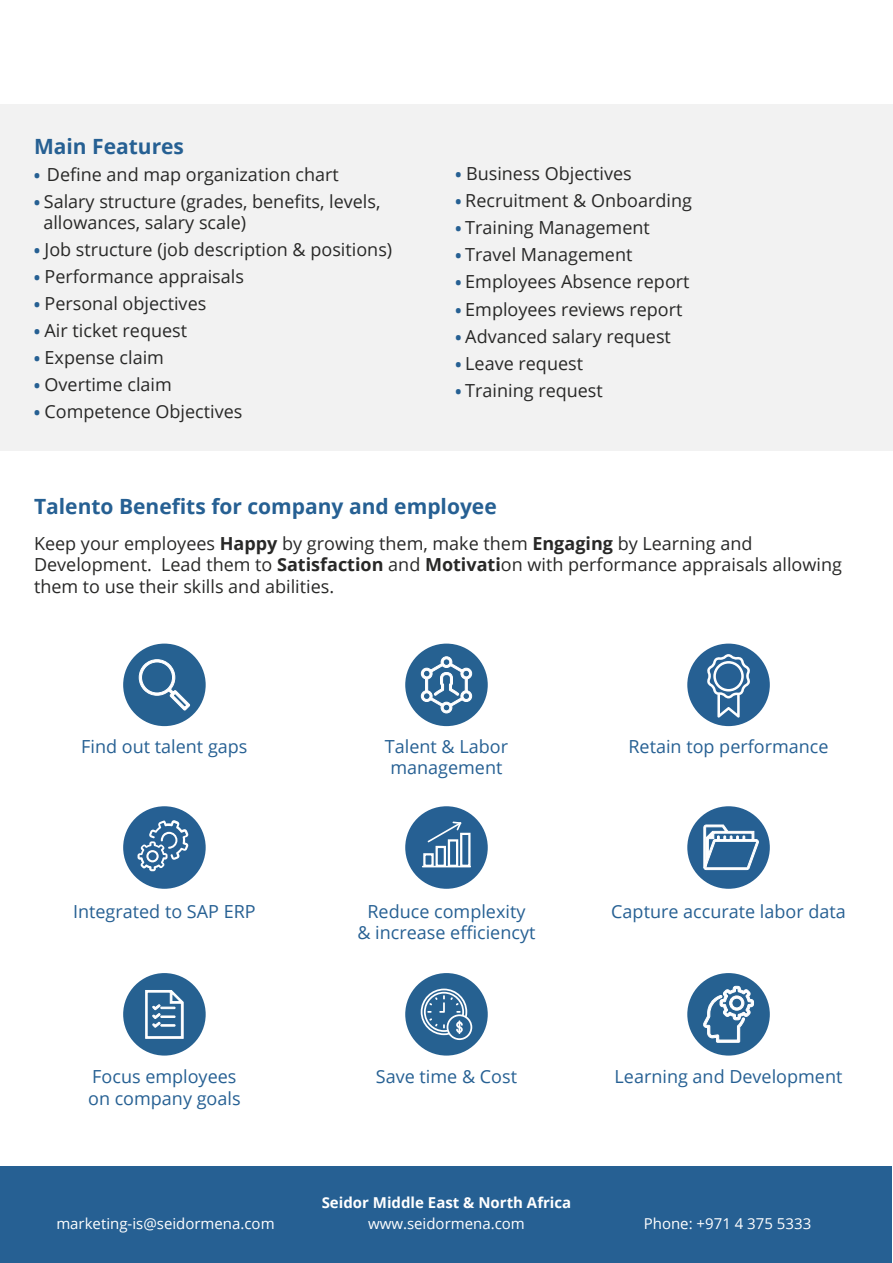
<style>
.page{position:relative;width:893px;height:1263px;background:#fff}
.page>*{position:absolute;margin:0;border:0;box-sizing:border-box;transform-origin:0 0}
.t1{font:700 21px "Open Sans";color:#266093}
.t2{font:18px/21.6px "Open Sans";color:#282827}
.t3{font:18px/21.6px "Open Sans";color:#266093;text-align:center}
.t4{font:15px "Open Sans";color:#fff}
.t5{font:700 15px "Open Sans";color:#fff}
.s1{font-weight:800;font-size:15px;color:#266093}
.s2{font-weight:700}
</style>
<div class="page">
<div style="left:1px;top:1166px;width:891px;height:97px;background:#266093"></div>
<div style="left:0;top:104px;width:893px;height:347px;background:#f2f2f2"></div>
<div style="left:405px;top:806px;width:83px;height:83px;background:#266093;border-radius:50%"></div>
<svg style="left:422px;top:821px;width:49px;height:47px"></svg>
<div style="left:123px;top:806px;width:83px;height:83px;background:#266093;border-radius:50%"></div>
<svg style="left:138px;top:820px;width:51px;height:51px"></svg>
<div style="left:687px;top:644px;width:83px;height:82px;background:#266093;border-radius:50%"></div>
<svg style="left:707px;top:654px;width:43px;height:64px"></svg>
<div style="left:123px;top:973px;width:83px;height:82px;background:#266191;border-radius:50%"></div>
<svg style="left:145px;top:990px;width:39px;height:49px"></svg>
<div style="left:687px;top:806px;width:83px;height:83px;background:#266093;border-radius:50%"></div>
<svg style="left:703px;top:825px;width:56px;height:45px"></svg>
<div style="left:405px;top:973px;width:83px;height:82px;background:#266191;border-radius:50%"></div>
<svg style="left:421px;top:988px;width:51px;height:52px"></svg>
<div style="left:123px;top:644px;width:83px;height:82px;background:#266191;border-radius:50%"></div>
<svg style="left:138px;top:659px;width:53px;height:52px"></svg>
<div style="left:405px;top:644px;width:83px;height:82px;background:#266191;border-radius:50%"></div>
<svg style="left:421px;top:656px;width:51px;height:57px"></svg>
<div style="left:687px;top:973px;width:83px;height:82px;background:#266191;border-radius:50%"></div>
<svg style="left:703px;top:986px;width:51px;height:56px"></svg>
<p class="t1" style="left:34px;top:132px;width:152px">Main Features</p>
<p class="t2" style="left:34px;top:163px;width:306px"><span class="s1">•</span> Define and map organization chart</p>
<p class="t2" style="left:43px;top:191px;width:339px;line-height:21px;text-indent:-9px"><span class="s1">•</span> Salary structure (grades, benefits, levels, allowances, salary scale)</p>
<p class="t2" style="left:34px;top:238px;width:360px"><span class="s1">•</span> Job structure (job description &amp; positions)</p>
<p class="t2" style="left:34px;top:265px;width:212px"><span class="s1">•</span> Performance appraisals</p>
<p class="t2" style="left:34px;top:292px;width:174px"><span class="s1">•</span> Personal objectives</p>
<p class="t2" style="left:34px;top:319px;width:155px"><span class="s1">•</span> Air ticket request</p>
<p class="t2" style="left:34px;top:346px;width:131px"><span class="s1">•</span> Expense claim</p>
<p class="t2" style="left:34px;top:373px;width:139px"><span class="s1">•</span> Overtime claim</p>
<p class="t2" style="left:34px;top:400px;width:210px"><span class="s1">•</span> Competence Objectives</p>
<p class="t2" style="left:455px;top:163px;width:178px"><span class="s1">•</span> Business Objectives</p>
<p class="t2" style="left:455px;top:190px;width:238px"><span class="s1">•</span> Recruitment &amp; Onboarding</p>
<p class="t2" style="left:455px;top:217px;width:196px"><span class="s1">•</span> Training Management</p>
<p class="t2" style="left:455px;top:244px;width:178px"><span class="s1">•</span> Travel Management</p>
<p class="t2" style="left:455px;top:271px;width:236px"><span class="s1">•</span> Employees Absence report</p>
<p class="t2" style="left:455px;top:298px;width:228px"><span class="s1">•</span> Employees reviews report</p>
<p class="t2" style="left:455px;top:325px;width:217px"><span class="s1">•</span> Advanced salary request</p>
<p class="t2" style="left:455px;top:352px;width:129px"><span class="s1">•</span> Leave request</p>
<p class="t2" style="left:455px;top:379px;width:149px"><span class="s1">•</span> Training request</p>
<p class="t1" style="left:34px;top:491px;width:464px">Talento Benefits for company and employee</p>
<p class="t2" style="left:34px;top:532px;width:809px">Keep your employees <span class="s2">Happy</span> by growing them, make them <span class="s2">Engaging</span> by Learning and<br>Development. Lead them to <span class="s2">Satisfaction</span> and <span class="s2">Motivati</span>on with performance appraisals allowing them to use their skills and abilities.</p>
<p class="t3" style="left:81px;top:735px;width:168px">Find out talent gaps</p>
<p class="t3" style="left:385px;top:735px;width:125px">Talent &amp; Labor management</p>
<p class="t3" style="left:628px;top:735px;width:202px">Retain top performance</p>
<p class="t3" style="left:73px;top:900px;width:184px">Integrated to SAP ERP</p>
<p class="t3" style="left:357px;top:900px;width:179px">Reduce complexity<br>&amp; increase efficiencyt</p>
<p class="t3" style="left:611px;top:900px;width:236px">Capture accurate labor data</p>
<p class="t3" style="left:88px;top:1065px;width:154px;text-align:left">Focus employees on company goals</p>
<p class="t3" style="left:376px;top:1065px;width:143px">Save time &amp; Cost</p>
<p class="t3" style="left:615px;top:1065px;width:229px">Learning and Development</p>
<p class="t4" style="left:56px;top:1213px;width:220px">marketing-is@seidormena.com</p>
<p class="t5" style="left:322px;top:1192px;width:251px">Seidor Middle East &amp; North Africa</p>
<p class="t4" style="left:368px;top:1213px;width:158px">www.seidormena.com</p>
<p class="t4" style="left:644px;top:1213px;width:169px">Phone: +971 4 375 5333</p>
</div>
